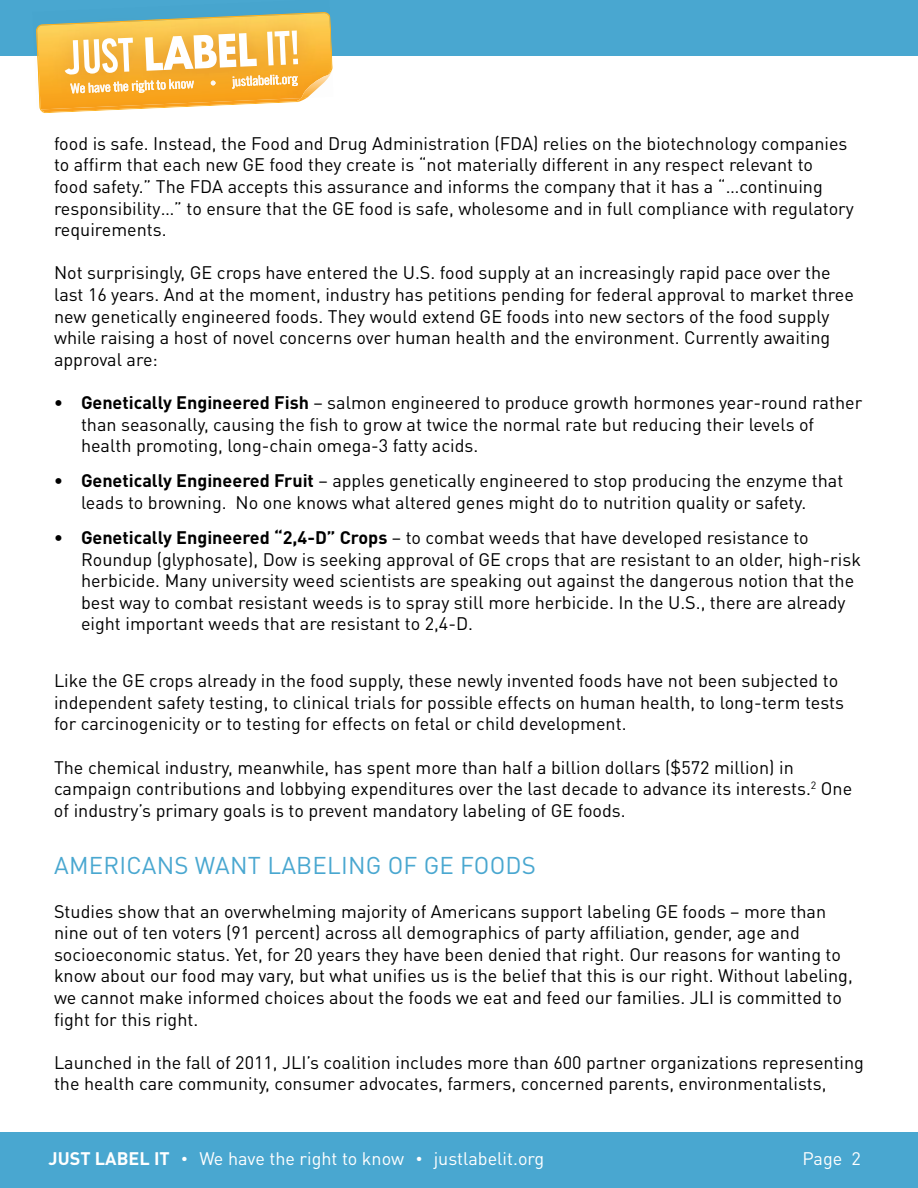
<style>
.page{position:relative;width:918px;height:1188px;background:#fff}
.page>*{position:absolute;margin:0;border:0;box-sizing:border-box;transform-origin:0 0}
.t1{font:24px "DIN Pro";letter-spacing:.01em;color:#49a7d0}
.t2{font:18px/21.6px "DIN Pro";color:#000}
.t3{font:18px "DIN Pro";color:#fff}
.t4{font:700 18px "DIN Pro";color:#fff}
.s1{font-weight:700}
</style>
<div class="page">
<div style="left:0;top:0;width:918px;height:56px;background:#49a7d0"></div>
<div style="left:0;top:1132px;width:918px;height:56px;background:#49a7d0"></div>
<svg style="left:36px;top:12px;width:297px;height:101px"></svg>
<p class="t2" style="left:54px;top:132px;width:801px">food is safe. Instead, the Food and Drug Administration (FDA) relies on the biotechnology companies to affirm that each new GE food they create is “not materially different in any respect relevant to<br>food safety.” The FDA accepts this assurance and informs the company that it has a “…continuing responsibility…” to ensure that the GE food is safe, wholesome and in full compliance with regulatory requirements.</p>
<p class="t2" style="left:54px;top:261px;width:801px">Not surprisingly, GE crops have entered the U.S. food supply at an increasingly rapid pace over the last 16 years. And at the moment, industry has petitions pending for federal approval to market three new genetically engineered foods. They would extend GE foods into new sectors of the food supply while raising a host of novel concerns over human health and the environment. Currently awaiting approval are:</p>
<p class="t2" style="left:81px;top:391px;width:783px;text-indent:-27px"><span class="s1">• Genetically Engineered Fish</span> – salmon engineered to produce growth hormones year-round rather than seasonally, causing the fish to grow at twice the normal rate but reducing their levels of health promoting, long-chain omega-3 fatty acids.</p>
<p class="t2" style="left:54px;top:469px;width:791px;text-align:center"><span class="s1">• Genetically Engineered Fruit</span> – apples genetically engineered to stop producing the enzyme that leads to browning. No one knows what altered genes might do to nutrition quality or safety.</p>
<p class="t2" style="left:81px;top:526px;width:781px;text-indent:-27px"><span class="s1">• Genetically Engineered “2,4-D” Crops</span> – to combat weeds that have developed resistance to Roundup (glyphosate), Dow is seeking approval of GE crops that are resistant to an older, high-risk herbicide. Many university weed scientists are speaking out against the dangerous notion that the best way to combat resistant weeds is to spray still more herbicide. In the U.S., there are already eight important weeds that are resistant to 2,4-D.</p>
<p class="t2" style="left:54px;top:669px;width:792px">Like the GE crops already in the food supply, these newly invented foods have not been subjected to independent safety testing, to clinical trials for possible effects on human health, to long-term tests for carcinogenicity or to testing for effects on fetal or child development.</p>
<p class="t2" style="left:54px;top:755px;width:800px">The chemical industry, meanwhile, has spent more than half a billion dollars ($572 million) in campaign contributions and lobbying expenditures over the last decade to advance its interests.<sup>2</sup> One of industry’s primary goals is to prevent mandatory labeling of GE foods.</p>
<h1 class="t1" style="left:54px;top:849px;width:483px">AMERICANS WANT LABELING OF GE FOODS</h1>
<p class="t2" style="left:54px;top:899px;width:800px">Studies show that an overwhelming majority of Americans support labeling GE foods – more than nine out of ten voters (91 percent) across all demographics of party affiliation, gender, age and socioeconomic status. Yet, for 20 years they have been denied that right. Our reasons for wanting to know about our food may vary, but what unifies us is the belief that this is our right. Without labeling, we cannot make informed choices about the foods we eat and feed our families. JLI is committed to fight for this right.</p>
<p class="t2" style="left:54px;top:1051px;width:812px">Launched in the fall of 2011, JLI’s coalition includes more than 600 partner organizations representing the health care community, consumer advocates, farmers, concerned parents, environmentalists,</p>
<p class="t4" style="left:49px;top:1146px;width:123px">JUST LABEL IT</p>
<p class="t3" style="left:182px;top:1146px;width:223px">● We have the right to know</p>
<p class="t3" style="left:417px;top:1146px;width:129px">● justlabelit.org</p>
<p class="t3" style="left:802px;top:1146px;width:60px">Page 2</p>
</div>
